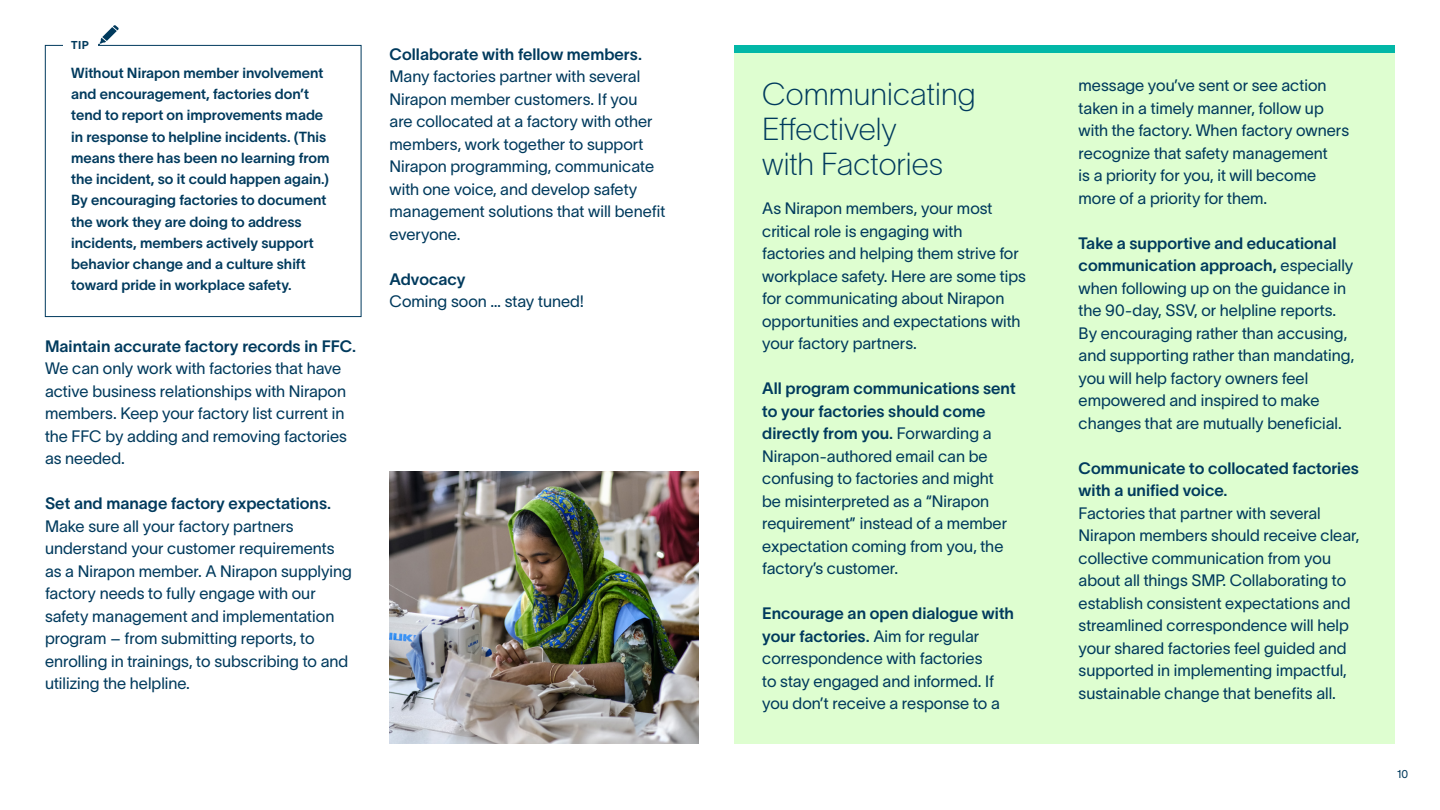
<style>
.page{position:relative;width:1440px;height:810px;background:#fff}
.page>*{position:absolute;margin:0;border:0;box-sizing:border-box;transform-origin:0 0}
.t1{font:31.25px/35px "TWK Lausanne";color:#003a5d}
.Body{font:16.25px/22.5px "TWK Lausanne";color:#003a5d}
.Body-2{font:16.25px/22.5px "TWK Lausanne";color:#003a5d}
.Body-3{font:14.38px/21.2px "TWK Lausanne";color:#003a5d}
.Body-4{font:11.25px "TWK Lausanne";color:#003a5d}
.t2{font:11.25px "TWK Lausanne";color:#003a5d}
.s1{font-style:inherit}
</style>
<div class="page">
<div style="left:734px;top:45px;width:661px;height:698px;background:#defed0"></div>
<div style="left:45px;top:45px;width:316px;height:272px;border:1px solid #003a5d"></div>
<div style="left:734px;top:45px;width:661px;height:7px;background:#02b7a7"></div>
<img style="left:390px;top:471px;width:309px;height:272px">
<svg style="left:98px;top:25px;width:21px;height:20px"></svg>
<div style="left:63px;top:36px;width:35px;height:18px;background:#fff"></div>
<p class="Body-4" style="left:71px;top:37px;width:19px">TIP</p>
<p class="Body-3" style="left:71px;top:61px;width:260px">Without Nirapon member involvement and encouragement, factories don’t tend to report on improvements made in response to helpline incidents. (This means there has been no learning from the incident, so it could happen again.)<br>By encouraging factories to document the work they are doing to address incidents, members actively support behavior change and a culture shift toward pride in workplace safety.</p>
<p class="Body-2" style="left:45px;top:333px;width:313px">Maintain accurate factory records in FFC.</p>
<p class="Body" style="left:45px;top:356px;width:303px">We can only work with factories that have active business relationships with Nirapon members. Keep your factory list current in the FFC by adding and removing factories as needed.</p>
<p class="Body-2" style="left:45px;top:491px;width:288px">Set and manage factory expectations.</p>
<p class="Body" style="left:45px;top:513px;width:309px">Make sure all your factory partners understand your customer requirements as a Nirapon member. A Nirapon supplying factory needs to fully engage with our safety management and implementation program – from submitting reports, to enrolling in trainings, to subscribing to and utilizing the helpline.</p>
<p class="Body-2" style="left:390px;top:42px;width:254px">Collaborate with fellow members.</p>
<p class="Body" style="left:390px;top:64px;width:277px">Many factories partner with several<br>Nirapon member customers. If you<br>are collocated at a factory with other members, work together to support<br>Nirapon programming, communicate with one voice, and develop safety management solutions that will benefit everyone.</p>
<p class="Body-2" style="left:390px;top:267px;width:77px">Advocacy</p>
<p class="Body" style="left:390px;top:289px;width:196px">Coming soon … stay tuned!</p>
<h3 class="t1" style="left:762px;top:74px;width:215px">Communicating<br>Effectively<br>with Factories</h3>
<p class="Body" style="left:762px;top:196px;width:265px">As Nirapon members, your most critical role is engaging with factories and helping them strive for workplace safety. Here are some tips for communicating about Nirapon opportunities and expectations with your factory partners.</p>
<p class="Body" style="left:762px;top:376px;width:255px"><span class="s1">All program communications sent to your factories should come directly from you.</span> Forwarding a<br>Nirapon-authored email can be confusing to factories and might be misinterpreted as a “Nirapon requirement” instead of a member expectation coming from you, the factory’s customer.</p>
<p class="Body" style="left:762px;top:601px;width:253px"><span class="s1">Encourage an open dialogue with your factories.</span> Aim for regular correspondence with factories<br>to stay engaged and informed. If you don’t receive a response to a</p>
<p class="Body" style="left:1079px;top:73px;width:272px">message you’ve sent or see action taken in a timely manner, follow up with the factory. When factory owners recognize that safety management<br>is a priority for you, it will become more of a priority for them.</p>
<p class="Body" style="left:1079px;top:231px;width:277px"><span class="s1">Take a supportive and educational communication approach,</span> especially when following up on the guidance in the 90-day, SSV, or helpline reports.<br>By encouraging rather than accusing, and supporting rather than mandating, you will help factory owners feel empowered and inspired to make changes that are mutually beneficial.</p>
<p class="Body-2" style="left:1079px;top:456px;width:282px">Communicate to collocated factories with a unified voice.</p>
<p class="Body" style="left:1079px;top:501px;width:282px">Factories that partner with several Nirapon members should receive clear, collective communication from you about all things SMP. Collaborating to establish consistent expectations and streamlined correspondence will help your shared factories feel guided and supported in implementing impactful, sustainable change that benefits all.</p>
<p class="t2" style="left:1397px;top:766px;width:13px">10</p>
</div>
